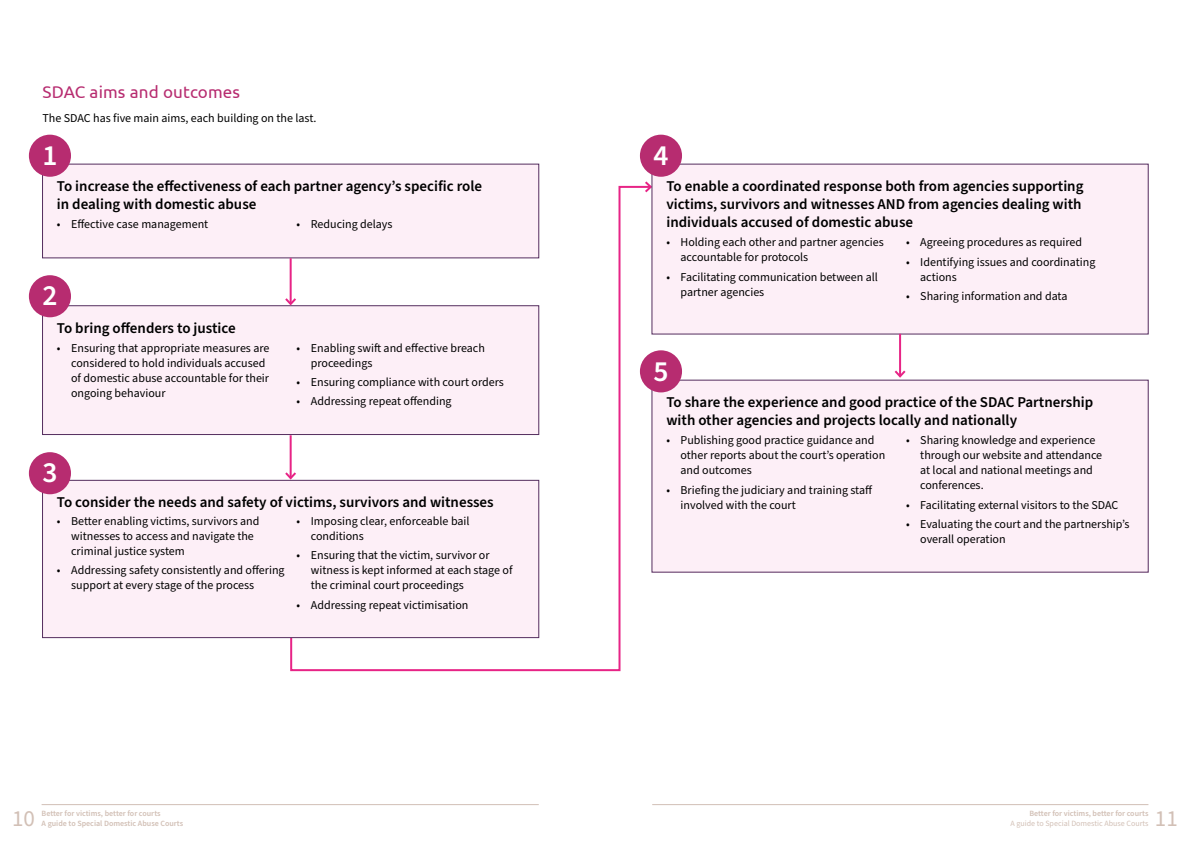
<style>
.page{position:relative;width:1191px;height:842px;background:#fff}
.page>*{position:absolute;margin:0;border:0;box-sizing:border-box;transform-origin:0 0}
.t1{font:600 29.2px "Source Sans Pro";color:#fff}
.t2{font:23px "Source Sans Pro";color:#d2c0b6}
.t3{font:17px "Ubuntu";letter-spacing:.01em;color:#b72c70}
.t4{font:600 15px/18px "Source Sans Pro";color:#000}
.t5{font:12px/15px "Source Sans Pro";color:#000}
.t6{font:600 8px "Source Sans Pro";color:#d2c0b6}
.t7{font:8px "Source Sans Pro";color:#d2c0b6}
</style>
<div class="page">
<hr style="left:652px;top:804px;width:496px;height:1px;background:#d2c0b6">
<hr style="left:42px;top:804px;width:497px;height:1px;background:#d2c0b6">
<svg style="left:289px;top:185px;width:363px;height:487px"></svg>
<svg style="left:643px;top:181px;width:8px;height:13px"></svg>
<div style="left:43px;top:480px;width:496px;height:158px;background:#fdeff7"></div>
<div style="left:42px;top:480px;width:497px;height:158px;border:1px solid #542d5e"></div>
<hr style="left:290px;top:435px;width:2px;height:43px;background:#e72486">
<svg style="left:283px;top:470px;width:15px;height:11px"></svg>
<div style="left:29px;top:452px;width:42px;height:42px;background:#b72c70;border-radius:50%"></div>
<div style="left:652px;top:164px;width:496px;height:170px;background:#fdeff7"></div>
<div style="left:652px;top:380px;width:496px;height:192px;background:#fdeff7"></div>
<hr style="left:899px;top:334px;width:2px;height:42px;background:#e72486">
<svg style="left:894px;top:368px;width:12px;height:10px"></svg>
<div style="left:640px;top:135px;width:42px;height:42px;background:#b72c70;border-radius:50%"></div>
<div style="left:640px;top:350px;width:42px;height:42px;background:#b72c70;border-radius:50%"></div>
<div style="left:43px;top:164px;width:496px;height:94px;background:#fdeff7"></div>
<div style="left:43px;top:306px;width:496px;height:128px;background:#fdeff7"></div>
<div style="left:42px;top:305px;width:497px;height:130px;border:1px solid #542d5e"></div>
<hr style="left:290px;top:258px;width:2px;height:46px;background:#e72486">
<svg style="left:283px;top:296px;width:15px;height:11px"></svg>
<div style="left:29px;top:135px;width:42px;height:42px;background:#b72c70;border-radius:50%"></div>
<div style="left:29px;top:275px;width:42px;height:42px;background:#b72c70;border-radius:50%"></div>
<h3 class="t3" style="left:43px;top:82px;width:199px">SDAC aims and outcomes</h3>
<p class="t5" style="left:43px;top:111px;width:275px">The SDAC has five main aims, each building on the last.</p>
<h1 class="t1" style="left:42px;top:136px;width:17px">1</h1>
<p class="t4" style="left:57px;top:178px;width:426px">To increase the effectiveness of each partner agency’s specific role in dealing with domestic abuse</p>
<p class="t5" style="left:57px;top:217px;width:153px">• Effective case management</p>
<p class="t5" style="left:297px;top:217px;width:97px">• Reducing delays</p>
<h1 class="t1" style="left:42px;top:276px;width:17px">2</h1>
<p class="t4" style="left:57px;top:319px;width:180px">To bring offenders to justice</p>
<p class="t5" style="left:71px;top:341px;width:200px;text-indent:-14px">• Ensuring that appropriate measures are considered to hold individuals accused of domestic abuse accountable for their ongoing behaviour</p>
<p class="t5" style="left:311px;top:341px;width:176px;text-indent:-14px">• Enabling swift and effective breach proceedings</p>
<p class="t5" style="left:297px;top:375px;width:209px">• Ensuring compliance with court orders</p>
<p class="t5" style="left:297px;top:394px;width:156px">• Addressing repeat offending</p>
<h1 class="t1" style="left:42px;top:453px;width:17px">3</h1>
<p class="t4" style="left:57px;top:494px;width:438px">To consider the needs and safety of victims, survivors and witnesses</p>
<p class="t5" style="left:71px;top:514px;width:190px;text-indent:-14px">• Better enabling victims, survivors and witnesses to access and navigate the criminal justice system</p>
<p class="t5" style="left:71px;top:563px;width:215px;text-indent:-14px">• Addressing safety consistently and offering support at every stage of the process</p>
<p class="t5" style="left:311px;top:514px;width:160px;text-indent:-14px">• Imposing clear, enforceable bail conditions</p>
<p class="t5" style="left:311px;top:548px;width:203px;text-indent:-14px">• Ensuring that the victim, survivor or witness is kept informed at each stage of the criminal court proceedings</p>
<p class="t5" style="left:297px;top:597px;width:173px">• Addressing repeat victimisation</p>
<h1 class="t1" style="left:653px;top:136px;width:17px">4</h1>
<p class="t4" style="left:666px;top:178px;width:418px">To enable a coordinated response both from agencies supporting victims, survivors and witnesses AND from agencies dealing with individuals accused of domestic abuse</p>
<p class="t5" style="left:680px;top:235px;width:205px;text-indent:-14px">• Holding each other and partner agencies accountable for protocols</p>
<p class="t5" style="left:680px;top:269px;width:199px;text-indent:-14px">• Facilitating communication between all partner agencies</p>
<p class="t5" style="left:906px;top:235px;width:178px">• Agreeing procedures as required</p>
<p class="t5" style="left:920px;top:254px;width:177px;text-indent:-14px">• Identifying issues and coordinating actions</p>
<p class="t5" style="left:906px;top:289px;width:163px">• Sharing information and data</p>
<h1 class="t1" style="left:653px;top:352px;width:17px">5</h1>
<p class="t4" style="left:666px;top:394px;width:428px">To share the experience and good practice of the SDAC Partnership with other agencies and projects locally and nationally</p>
<p class="t5" style="left:680px;top:433px;width:206px;text-indent:-14px">• Publishing good practice guidance and other reports about the court’s operation and outcomes</p>
<p class="t5" style="left:680px;top:482px;width:193px;text-indent:-14px">• Briefing the judiciary and training staff involved with the court</p>
<p class="t5" style="left:920px;top:433px;width:183px;text-indent:-14px">• Sharing knowledge and experience through our website and attendance at local and national meetings and conferences.</p>
<p class="t5" style="left:906px;top:497px;width:214px">• Facilitating external visitors to the SDAC</p>
<p class="t5" style="left:920px;top:517px;width:211px;text-indent:-14px">• Evaluating the court and the partnership’s overall operation</p>
<p class="t6" style="left:42px;top:808px;width:120px">Better for victims, better for courts</p>
<p class="t6" style="left:1029px;top:808px;width:120px">Better for victims, better for courts</p>
<p class="t7" style="left:1010px;top:818px;width:139px">A guide to Special Domestic Abuse Courts</p>
<h2 class="t2" style="left:12px;top:803px;width:24px">10</h2>
<p class="t6" style="left:42px;top:818px;width:143px">A guide to Special Domestic Abuse Courts</p>
<h2 class="t2" style="left:1155px;top:803px;width:24px">11</h2>
</div>
